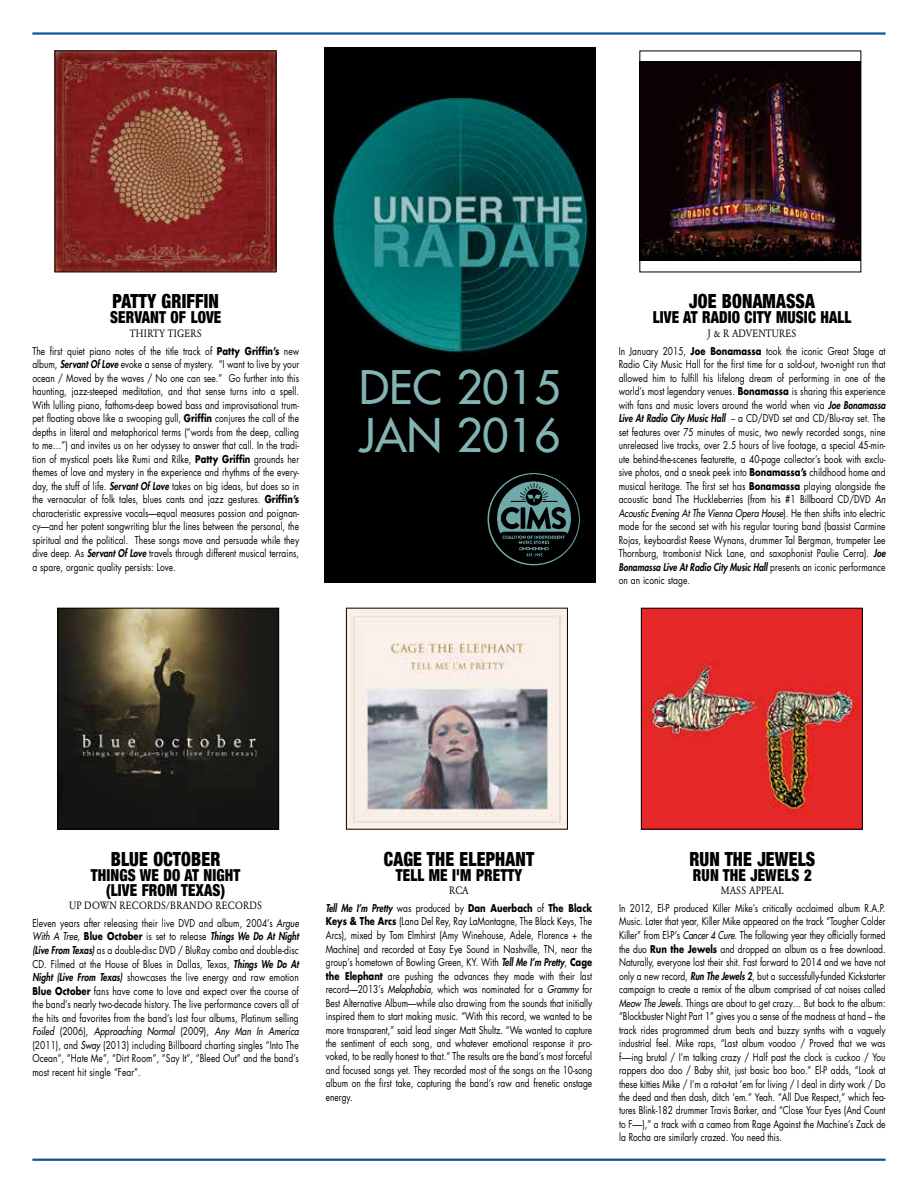
<style>
.page{position:relative;width:918px;height:1188px;background:#fff}
.page>*{position:absolute;margin:0;border:0;box-sizing:border-box;transform-origin:0 0}
.t1{font:45px/48px "Futura";color:#84b3b3}
.t2{font:900 condensed 19.5px "Helvetica Neue";letter-spacing:.01em;color:#000;scale:.9 1}
.t3{font:900 condensed 16.5px/15px "Helvetica Neue";letter-spacing:.01em;color:#000;text-align:center;scale:.9 1}
.t4{font:10.5px/13.5px "Futura";letter-spacing:.005em;color:#000;text-align:justify;scale:.8 1}
.t5{font:10.5px "Garamond BE";letter-spacing:.02em;color:#000;scale:.9 1}
.t6{font:10.5px "Garamond BE";color:#000;scale:.9 1}
.s1{font-weight:700}
.s2{font-weight:800;font-style:italic}
.s3{font-style:italic}
</style>
<div class="page">
<hr style="left:32px;top:1159px;width:854px;height:2px;background:#0f5399">
<hr style="left:32px;top:32px;width:854px;height:3px;background:#0f5399">
<div style="left:324px;top:47px;width:271px;height:536px;background:#000"></div>
<img style="left:327px;top:97px;width:262px;height:256px">
<img style="left:488px;top:474px;width:91px;height:91px">
<img style="left:643px;top:610px;width:218px;height:218px">
<div style="left:641px;top:608px;width:222px;height:222px;border:1px solid #000"></div>
<img style="left:348px;top:610px;width:218px;height:217px">
<div style="left:346px;top:608px;width:222px;height:221px;border:1px solid #000"></div>
<img style="left:59px;top:610px;width:218px;height:217px">
<div style="left:57px;top:608px;width:222px;height:221px;border:1px solid #000"></div>
<img style="left:642px;top:62px;width:217px;height:199px">
<div style="left:640px;top:51px;width:221px;height:221px;border:1px solid #000"></div>
<img style="left:57px;top:53px;width:217px;height:217px">
<h2 class="t2" style="left:113px;top:285px;width:120px">PATTY GRIFFIN</h2>
<h3 class="t3" style="left:110px;top:309px;width:125px">SERVANT OF LOVE</h3>
<p class="t5" style="left:130px;top:327px;width:81px">THIRTY TIGERS</p>
<p class="t4" style="left:32px;top:344px;width:335px">The first quiet piano notes of the title track of <span class="s1">Patty Griffin’s</span> new album, <span class="s2">Servant Of Love</span> evoke a sense of mystery. “I want to live by your ocean / Moved by the waves / No one can see.” Go further into this haunting, jazz-steeped meditation, and that sense turns into a spell.<br>With lulling piano, fathoms-deep bowed bass and improvisational trum&shy;pet floating above like a swooping gull, <span class="s1">Griffin</span> conjures the call of the depths in literal and metaphorical terms (“words from the deep, calling to me…”) and invites us on her odyssey to answer that call. In the tradi&shy;tion of mystical poets like Rumi and Rilke, <span class="s1">Patty Griffin</span> grounds her themes of love and mystery in the experience and rhythms of the every&shy;day, the stuff of life. <span class="s2">Servant Of Love</span> takes on big ideas, but does so in the vernacular of folk tales, blues cants and jazz gestures. <span class="s1">Griffin’s </span>characteristic expressive vocals—equal measures passion and poignan&shy;cy—and her potent songwriting blur the lines between the personal, the spiritual and the political. These songs move and persuade while they dive deep. As <span class="s2">Servant Of Love</span> travels through different musical terrains, a spare, organic quality persists: Love.</p>
<h1 class="t1" style="left:359px;top:363px;width:203px">DEC 2015<br>JAN 2016</h1>
<h2 class="t2" style="left:689px;top:285px;width:141px">JOE BONAMASSA</h2>
<h3 class="t3" style="left:653px;top:309px;width:222px">LIVE AT RADIO CITY MUSIC HALL</h3>
<p class="t6" style="left:708px;top:327px;width:100px">J &amp; R ADVENTURES</p>
<p class="t4" style="left:619px;top:344px;width:335px">In January 2015, <span class="s1">Joe Bonamassa</span> took the iconic Great Stage at Radio City Music Hall for the first time for a sold-out, two-night run that allowed him to fulfill his lifelong dream of performing in one of the world’s most legendary venues. <span class="s1">Bonamassa</span> is sharing this experience with fans and music lovers around the world when via <span class="s2">Joe Bonamassa Live At Radio City Music Hall</span> -- a CD/DVD set and CD/Blu-ray set. The set features over 75 minutes of music, two newly recorded songs, nine unreleased live tracks, over 2.5 hours of live footage, a special 45-min&shy;ute behind-the-scenes featurette, a 40-page collector’s book with exclu&shy;sive photos, and a sneak peek into <span class="s1">Bonamassa’s</span> childhood home and musical heritage. The first set has <span class="s1">Bonamassa</span> playing alongside the acoustic band The Huckleberries (from his #1 Billboard CD/DVD <span class="s3">An Acoustic Evening At The Vienna Opera House</span>). He then shifts into electric mode for the second set with his regular touring band (bassist Carmine Rojas, keyboardist Reese Wynans, drummer Tal Bergman, trumpeter Lee Thornburg, trombonist Nick Lane, and saxophonist Paulie Cerra). <span class="s2">Joe Bonamassa Live At Radio City Music Hall</span> presents an iconic performance on an iconic stage.</p>
<h2 class="t2" style="left:111px;top:843px;width:123px">BLUE OCTOBER</h2>
<h3 class="t3" style="left:91px;top:866px;width:168px">THINGS WE DO AT NIGHT (LIVE FROM TEXAS)</h3>
<p class="t5" style="left:69px;top:899px;width:216px">UP DOWN RECORDS/BRANDO RECORDS</p>
<p class="t4" style="left:32px;top:916px;width:335px">Eleven years after releasing their live DVD and album, 2004’s <span class="s3">Argue With A Tree</span>, <span class="s1">Blue October</span> is set to release <span class="s2">Things We Do At Night (Live From Texas)</span> as a double-disc DVD / BluRay combo and double-disc CD. Filmed at the House of Blues in Dallas, Texas, <span class="s2">Things We Do At Night (Live From Texas)</span> showcases the live energy and raw emotion <span class="s1">Blue October</span> fans have come to love and expect over the course of the band’s nearly two-decade history. The live performance covers all of the hits and favorites from the band’s last four albums, Platinum selling <span class="s3">Foiled</span> (2006), <span class="s3">Approaching Normal</span> (2009), <span class="s3">Any Man In America </span>(2011), and <span class="s3">Sway</span> (2013) including Billboard charting singles “Into The Ocean”, “Hate Me”, “Dirt Room”, “Say It”, “Bleed Out” and the band’s most recent hit single “Fear”.</p>
<h2 class="t2" style="left:384px;top:843px;width:168px">CAGE THE ELEPHANT</h2>
<h3 class="t3" style="left:396px;top:866px;width:142px">TELL ME I'M PRETTY</h3>
<p class="t5" style="left:449px;top:884px;width:23px">RCA</p>
<p class="t4" style="left:326px;top:901px;width:335px"><span class="s2">Tell Me I’m Pretty</span> was produced by <span class="s1">Dan Auerbach</span> of <span class="s1">The Black Keys &amp; The Arcs</span> (Lana Del Rey, Ray LaMontagne, The Black Keys, The Arcs), mixed by Tom Elmhirst (Amy Winehouse, Adele, Florence + the Machine) and recorded at Easy Eye Sound in Nashville, TN, near the group’s hometown of Bowling Green, KY. With <span class="s2">Tell Me I’m Pretty</span>, <span class="s1">Cage the Elephant</span> are pushing the advances they made with their last record—2013’s <span class="s3">Melophobia</span>, which was nominated for a <span class="s3">Grammy</span> for Best Alternative Album—while also drawing from the sounds that initially inspired them to start making music. “With this record, we wanted to be more transparent,” said lead singer Matt Shultz. “We wanted to capture the sentiment of each song, and whatever emotional response it pro&shy;voked, to be really honest to that.” The results are the band’s most forceful and focused songs yet. They recorded most of the songs on the 10-song album on the first take, capturing the band’s raw and frenetic onstage energy.</p>
<h2 class="t2" style="left:689px;top:843px;width:142px">RUN THE JEWELS</h2>
<h3 class="t3" style="left:693px;top:866px;width:134px">RUN THE JEWELS 2</h3>
<p class="t6" style="left:721px;top:884px;width:71px">MASS APPEAL</p>
<p class="t4" style="left:619px;top:901px;width:335px">In 2012, El-P produced Killer Mike’s critically acclaimed album R.A.P.<br>Music. Later that year, Killer Mike appeared on the track “Tougher Colder Killer” from El-P’s <span class="s3">Cancer 4 Cure</span>. The following year they officially formed the duo <span class="s1">Run the Jewels</span> and dropped an album as a free download.<br>Naturally, everyone lost their shit. Fast forward to 2014 and we have not only a new record, <span class="s2">Run The Jewels 2</span>, but a successfully-funded Kickstarter campaign to create a remix of the album comprised of cat noises called <span class="s3">Meow The Jewels</span>. Things are about to get crazy… But back to the album: “Blockbuster Night Part 1” gives you a sense of the madness at hand – the track rides programmed drum beats and buzzy synths with a vaguely industrial feel. Mike raps, “Last album voodoo / Proved that we was f—-ing brutal / I’m talking crazy / Half past the clock is cuckoo / You rappers doo doo / Baby shit, just basic boo boo.” El-P adds, “Look at these kitties Mike / I’m a rat-a-tat ‘em for living / I deal in dirty work / Do the deed and then dash, ditch ‘em.” Yeah. “All Due Respect,” which fea&shy;tures Blink-182 drummer Travis Barker, and “Close Your Eyes (And Count to F—-),” a track with a cameo from Rage Against the Machine’s Zack de la Rocha are similarly crazed. You need this.</p>
</div>
